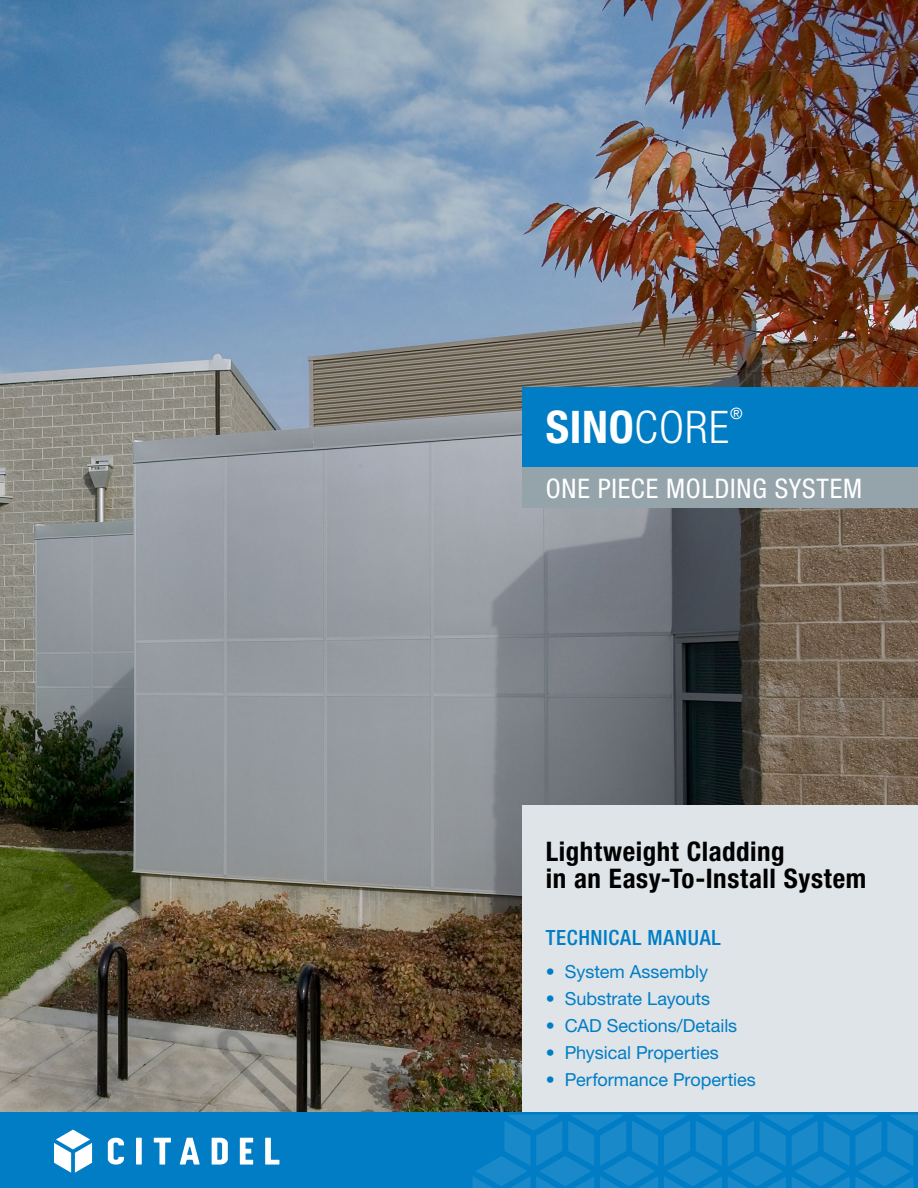
<style>
.page{position:relative;width:918px;height:1188px;background:#fff}
.page>*{position:absolute;margin:0;border:0;box-sizing:border-box;transform-origin:0 0}
.t1{font:700 condensed 45px "Helvetica Neue LT Std";color:#fff}
.t2{font:700 condensed 27px/27px "Helvetica Neue LT Std";letter-spacing:.02em;color:#000}
.t3{font:condensed 27px "Helvetica Neue LT Std";letter-spacing:.03em;color:#fff}
.t4{font:500 condensed 21px "Helvetica Neue LT Std";letter-spacing:.03em;color:#007dc5}
.t5{font:18px "Helvetica Neue LT Std";color:#007dc5}
.t6{font:condensed 15.75px "Helvetica Neue LT Std";color:#fff}
.s1{font-weight:300}
</style>
<div class="page">
<img style="left:0;top:0;width:918px;height:1112px">
<div style="left:523px;top:806px;width:395px;height:382px;background:#dee4e8"></div>
<div style="left:523px;top:387px;width:395px;height:81px;background:#007dc5"></div>
<div style="left:523px;top:468px;width:395px;height:40px;background:#95a3ab"></div>
<div style="left:0;top:1112px;width:918px;height:76px;background:#007dc5"></div>
<svg style="left:473px;top:1115px;width:445px;height:73px"></svg>
<svg style="left:54px;top:1130px;width:38px;height:43px"></svg>
<svg style="left:154px;top:1138px;width:17px;height:27px"></svg>
<div style="left:136px;top:1138px;width:6px;height:27px;background:#fff"></div>
<svg style="left:265px;top:1138px;width:14px;height:27px"></svg>
<svg style="left:240px;top:1138px;width:13px;height:27px"></svg>
<svg style="left:212px;top:1138px;width:16px;height:27px"></svg>
<svg style="left:108px;top:1138px;width:16px;height:27px"></svg>
<svg style="left:180px;top:1138px;width:20px;height:27px"></svg>
<h1 class="t1" style="left:546px;top:400px;width:185px">SINO<span class="s1">CORE</span></h1>
<p class="t6" style="left:730px;top:405px;width:14px">®</p>
<h2 class="t3" style="left:546px;top:472px;width:318px">ONE PIECE MOLDING SYSTEM</h2>
<h2 class="t2" style="left:546px;top:838px;width:322px">Lightweight Cladding<br>in an Easy-To-Install System</h2>
<p class="t4" style="left:546px;top:926px;width:177px">TECHNICAL MANUAL</p>
<p class="t5" style="left:546px;top:961px;width:164px">• System Assembly</p>
<p class="t5" style="left:546px;top:988px;width:166px">• Substrate Layouts</p>
<p class="t5" style="left:546px;top:1015px;width:193px">• CAD Sections/Details</p>
<p class="t5" style="left:546px;top:1042px;width:174px">• Physical Properties</p>
<p class="t5" style="left:546px;top:1069px;width:212px">• Performance Properties</p>
</div>
